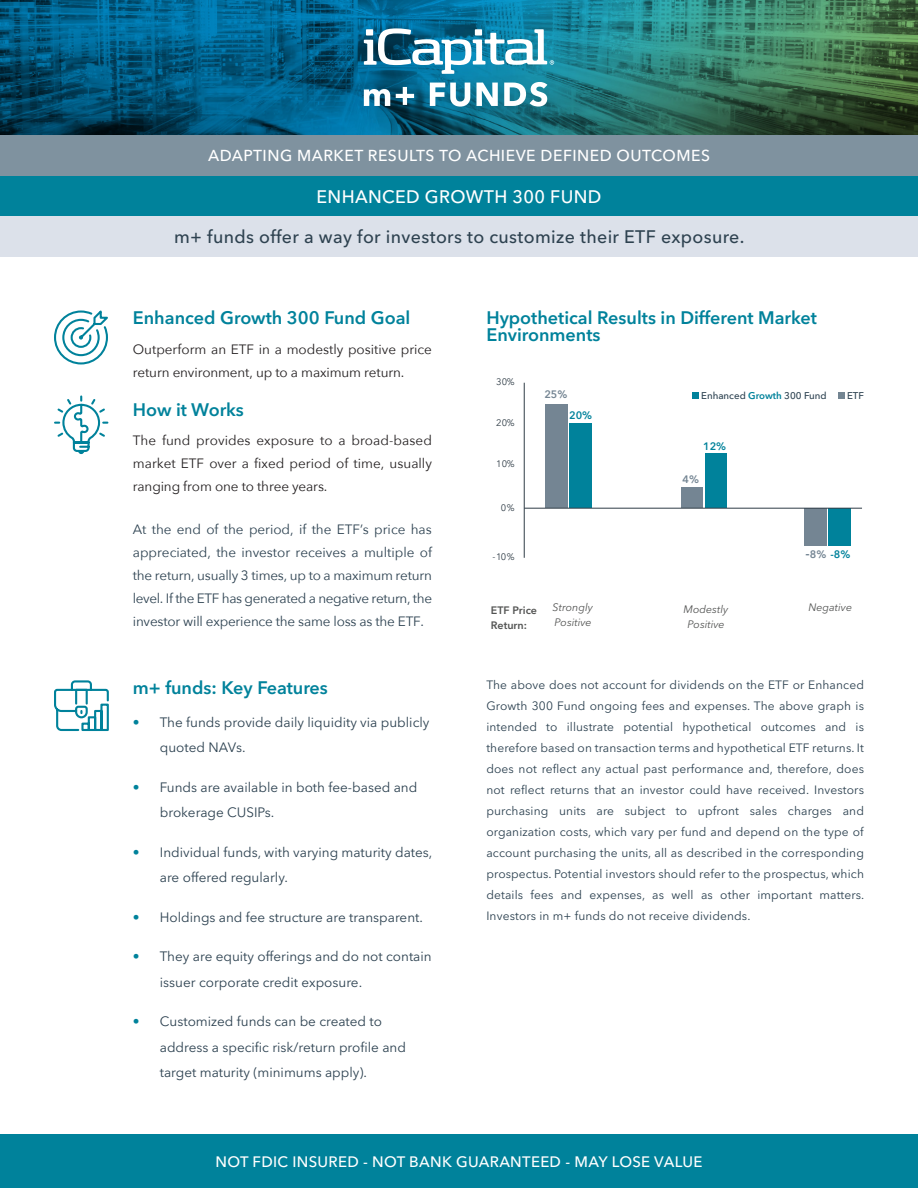
<style>
.page{position:relative;width:918px;height:1188px;background:#fff}
.page>*{position:absolute;margin:0;border:0;box-sizing:border-box;transform-origin:0 0}
.t1{font:600 18px/16.5px "Avenir Next LT Pro";color:#00829b}
.User_Type{font:500 18px "Avenir Next LT Pro";letter-spacing:.02em;color:#2e4250}
.User_Type-2{font:500 18px "Avenir Next LT Pro";letter-spacing:.02em;color:#fff}
.t2{font:500 15.75px "Avenir Next LT Pro";letter-spacing:.03em;color:#fff}
.t3{font:500 15px "Avenir Next LT Pro";letter-spacing:.02em;color:#fff}
.t4{font:13.5px/25.8px "Avenir Next LT Pro";color:#2c4150}
.Body_Copy_m{font:13.5px/23px "Avenir Next";letter-spacing:-.015em;color:#2c4150;text-align:justify}
.Body_Copy_m-2{font:13.5px/23px "Avenir Next";color:#231f20}
.t5{font:12px/21px "Avenir Next LT Pro";letter-spacing:.01em;color:#2c4150;text-align:justify}
.t6{font:italic 10.8px/14.7px "Avenir Next LT Pro";color:#535453}
.t7{font:600 10.8px/14.7px "Avenir Next LT Pro";color:#535453}
.t8{font:600 10.8px "Avenir Next LT Pro";color:#00829b}
.t9{font:600 10.8px "Avenir Next LT Pro";color:#748593}
.t10{font:500 9.75px "Avenir Next LT Pro";color:#2c4150}
.t11{font:9.45px "Avenir Next LT Pro";letter-spacing:.045em;color:#313e48}
.s1{color:#00829b}
.s2{font-weight:600;color:#00829b}
.s3{font-size:13.35px;color:#748593}
.s4{color:#748593}
</style>
<div class="page">
<img style="left:0;top:0;width:918px;height:135px">
<div style="left:0;top:176px;width:918px;height:40px;background:#00829b"></div>
<div style="left:0;top:1134px;width:918px;height:54px;background:#00829b"></div>
<div style="left:0;top:216px;width:918px;height:40px;background:#dce1ea"></div>
<div style="left:0;top:135px;width:918px;height:41px;background:#7f929f"></div>
<hr style="left:524px;top:383px;width:1px;height:175px;background:#313e48">
<div style="left:569px;top:424px;width:22px;height:84px;background:#00829b"></div>
<div style="left:545px;top:404px;width:22px;height:104px;background:#748593"></div>
<div style="left:681px;top:487px;width:21px;height:21px;background:#748593"></div>
<div style="left:705px;top:454px;width:22px;height:54px;background:#00829b"></div>
<div style="left:804px;top:508px;width:22px;height:37px;background:#748593"></div>
<div style="left:828px;top:508px;width:23px;height:37px;background:#00829b"></div>
<hr style="left:524px;top:508px;width:338px;height:1px;background:#313e48">
<svg style="left:838px;top:393px;width:6px;height:6px"></svg>
<div style="left:692px;top:393px;width:7px;height:6px;background:#00829b"></div>
<svg style="left:54px;top:310px;width:54px;height:55px"></svg>
<svg style="left:54px;top:395px;width:55px;height:60px"></svg>
<svg style="left:54px;top:680px;width:55px;height:51px"></svg>
<svg style="left:364px;top:28px;width:190px;height:46px"></svg>
<svg style="left:364px;top:89px;width:26px;height:17px"></svg>
<svg style="left:396px;top:87px;width:18px;height:18px"></svg>
<svg style="left:430px;top:83px;width:40px;height:24px"></svg>
<svg style="left:476px;top:83px;width:22px;height:23px"></svg>
<svg style="left:504px;top:82px;width:43px;height:25px"></svg>
<p class="t2" style="left:208px;top:146px;width:503px">ADAPTING MARKET RESULTS TO ACHIEVE DEFINED OUTCOMES</p>
<p class="User_Type-2" style="left:317px;top:185px;width:286px">ENHANCED GROWTH 300 FUND</p>
<p class="User_Type" style="left:174px;top:226px;width:572px">m+ funds offer a way for investors to customize their ETF exposure.</p>
<p class="t1" style="left:133px;top:310px;width:279px">Enhanced Growth 300 Fund Goal</p>
<p class="Body_Copy_m-2" style="left:133px;top:337px;width:301px">Outperform an ETF in a modestly positive price return environment, up to a maximum return.</p>
<p class="t1" style="left:133px;top:401px;width:113px">How it Works</p>
<p class="Body_Copy_m-2" style="left:133px;top:429px;width:301px;text-align:justify">The fund provides exposure to a broad-based market ETF over a fixed period of time, usually ranging from one to three years.</p>
<p class="Body_Copy_m" style="left:133px;top:518px;width:301px">At the end of the period, if the ETF’s price has appreciated, the investor receives a multiple of the return, usually 3 times, up to a maximum return level. If the ETF has generated a negative return, the investor will experience the same loss as the ETF.</p>
<p class="t1" style="left:133px;top:679px;width:197px">m+ funds: Key Features</p>
<p class="t4" style="left:160px;top:709px;width:271px;text-indent:-27px"><span class="s1">•</span> The funds provide daily liquidity via publicly quoted NAVs.</p>
<p class="t4" style="left:160px;top:774px;width:259px;text-indent:-27px"><span class="s1">•</span> Funds are available in both fee-based and brokerage CUSIPs.</p>
<p class="t4" style="left:160px;top:839px;width:274px;text-indent:-27px"><span class="s1">•</span> Individual funds, with varying maturity dates, are offered regularly.</p>
<p class="t4" style="left:133px;top:904px;width:292px"><span class="s1">•</span> Holdings and fee structure are transparent.</p>
<p class="t4" style="left:160px;top:943px;width:273px;text-indent:-27px"><span class="s1">•</span> They are equity offerings and do not contain issuer corporate credit exposure.</p>
<p class="t4" style="left:160px;top:1008px;width:248px;text-indent:-27px"><span class="s1">•</span> Customized funds can be created to address a specific risk/return profile and target maturity (minimums apply).</p>
<p class="t1" style="left:486px;top:310px;width:332px">Hypothetical Results in Different Market<br>Environments</p>
<p class="t11" style="left:496px;top:376px;width:20px">30%</p>
<p class="t11" style="left:496px;top:417px;width:20px">20%</p>
<p class="t11" style="left:496px;top:458px;width:20px">10%</p>
<p class="t11" style="left:501px;top:502px;width:15px">0%</p>
<p class="t11" style="left:493px;top:551px;width:23px">-10%</p>
<p class="t9" style="left:544px;top:387px;width:25px">25%</p>
<p class="t8" style="left:569px;top:408px;width:25px">20%</p>
<p class="t10" style="left:701px;top:390px;width:127px">Enhanced <span class="s2">Growth</span> 300 Fund</p>
<p class="t10" style="left:847px;top:390px;width:18px">ETF</p>
<p class="t8" style="left:703px;top:440px;width:25px">12%</p>
<p class="t9" style="left:683px;top:472px;width:18px">4%</p>
<p class="t8" style="left:806px;top:547px;width:46px"><span class="s3">-</span><span class="s4">8%</span> -8%</p>
<p class="t6" style="left:553px;top:600px;width:42px">Strongly<br>Positive</p>
<p class="t6" style="left:684px;top:602px;width:46px;text-align:center">Modestly<br>Positive</p>
<p class="t7" style="left:491px;top:603px;width:48px">ETF Price<br>Return:</p>
<p class="t6" style="left:808px;top:600px;width:45px">Negative</p>
<p class="t5" style="left:486px;top:675px;width:379px">The above does not account for dividends on the ETF or Enhanced Growth 300 Fund ongoing fees and expenses. The above graph is intended to illustrate potential hypothetical outcomes and is therefore based on transaction terms and hypothetical ETF returns. It does not reflect any actual past performance and, therefore, does not reflect returns that an investor could have received. Investors purchasing units are subject to upfront sales charges and organization costs, which vary per fund and depend on the type of account purchasing the units, all as described in the corresponding prospectus. Potential investors should refer to the prospectus, which details fees and expenses, as well as other important matters.<br>Investors in m+ funds do not receive dividends.</p>
<p class="t3" style="left:216px;top:1152px;width:488px">NOT FDIC INSURED - NOT BANK GUARANTEED - MAY LOSE VALUE</p>
</div>
